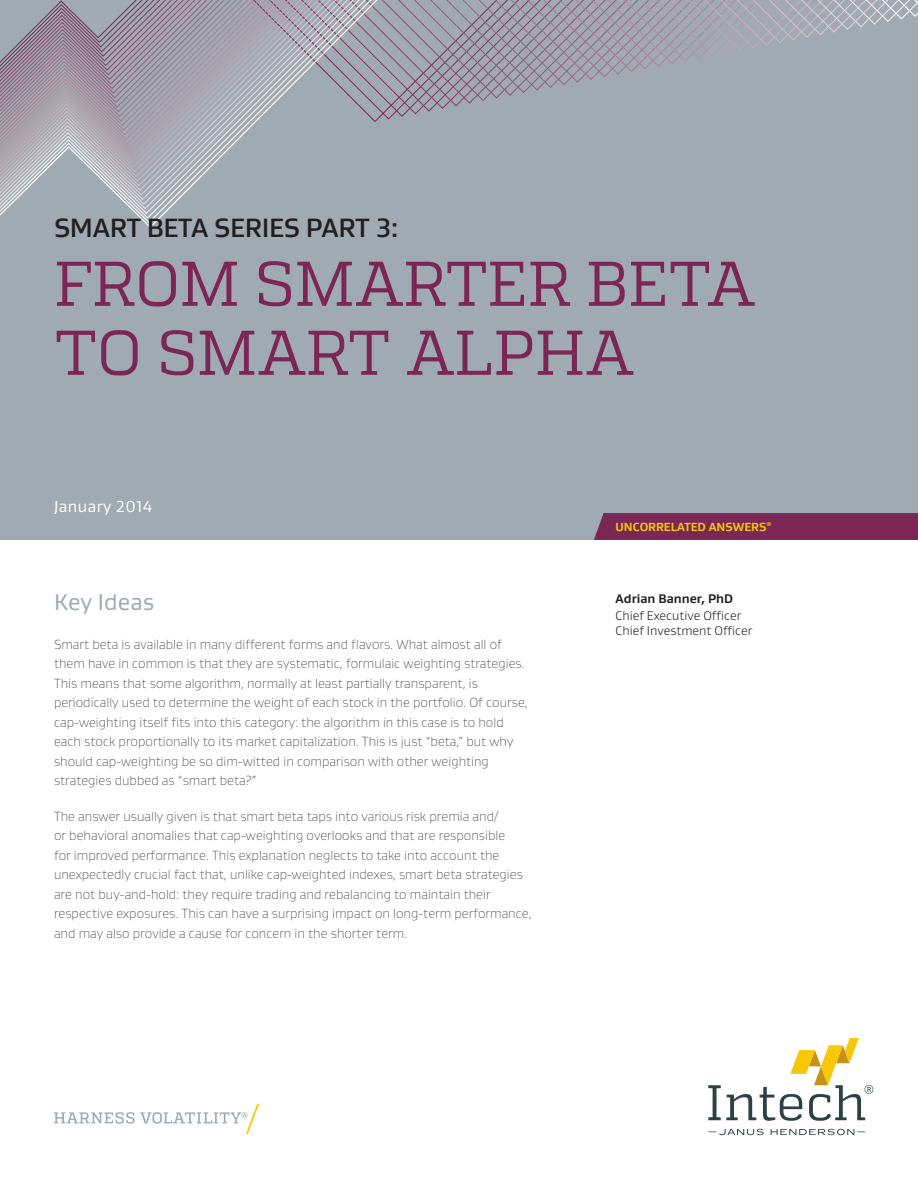
<style>
.page{position:relative;width:918px;height:1188px;background:#fff}
.page>*{position:absolute;margin:0;border:0;box-sizing:border-box;transform-origin:0 0}
.t1{font:63px/69px "Quadon";letter-spacing:-.01em;color:#7c2656}
.t2{font:500 27px "Gustan";letter-spacing:-.01em;color:#231f20}
.Executive_Summary{font:23.25px "Gustan";color:#9faab2}
.Date{font:16.2px "Gustan";letter-spacing:.025em;color:#fff}
.Paragraph_Style_1{font:100 13.5px/19.5px "Gustan";color:#231f20}
.Author_-_Title{font:300 12.75px "Gustan";color:#231f20}
.Author_-_Name{font:700 12.75px "Gustan";color:#231f20}
.t3{font:700 12px "Gustan";color:#f9c709}
</style>
<div class="page">
<div style="left:0;top:0;width:918px;height:540px;background:#9faab2"></div>
<div style="left:594px;top:513px;width:324px;height:27px;background:#7c2656"></div>
<svg style="left:0;top:0;width:918px;height:228px"></svg>
<svg style="left:54px;top:1103px;width:205px;height:31px"></svg>
<svg style="left:708px;top:1038px;width:165px;height:97px"></svg>
<p class="t2" style="left:54px;top:210px;width:346px">SMART BETA SERIES PART 3:</p>
<p class="t1" style="left:54px;top:249px;width:703px">FROM SMARTER BETA<br>TO SMART ALPHA</p>
<p class="Date" style="left:54px;top:496px;width:100px">January 2014</p>
<p class="Executive_Summary" style="left:54px;top:587px;width:102px">Key Ideas</p>
<p class="Paragraph_Style_1" style="left:54px;top:634px;width:475px">Smart beta is available in many different forms and flavors. What almost all of them have in common is that they are systematic, formulaic weighting strategies.<br>This means that some algorithm, normally at least partially transparent, is periodically used to determine the weight of each stock in the portfolio. Of course, cap-weighting itself fits into this category: the algorithm in this case is to hold each stock proportionally to its market capitalization. This is just “beta,” but why should cap-weighting be so dim-witted in comparison with other weighting strategies dubbed as “smart beta?”</p>
<p class="Paragraph_Style_1" style="left:54px;top:806px;width:479px">The answer usually given is that smart beta taps into various risk premia and/<br>or behavioral anomalies that cap-weighting overlooks and that are responsible<br>for improved performance. This explanation neglects to take into account the unexpectedly crucial fact that, unlike cap-weighted indexes, smart beta strategies are not buy-and-hold: they require trading and rebalancing to maintain their respective exposures. This can have a surprising impact on long-term performance, and may also provide a cause for concern in the shorter term.</p>
<p class="t3" style="left:616px;top:519px;width:157px">UNCORRELATED ANSWERS<sup>®</sup></p>
<p class="Author_-_Name" style="left:616px;top:590px;width:119px">Adrian Banner, PhD</p>
<p class="Author_-_Title" style="left:616px;top:607px;width:127px">Chief Executive Officer</p>
<p class="Author_-_Title" style="left:616px;top:622px;width:138px">Chief Investment Officer</p>
</div>
